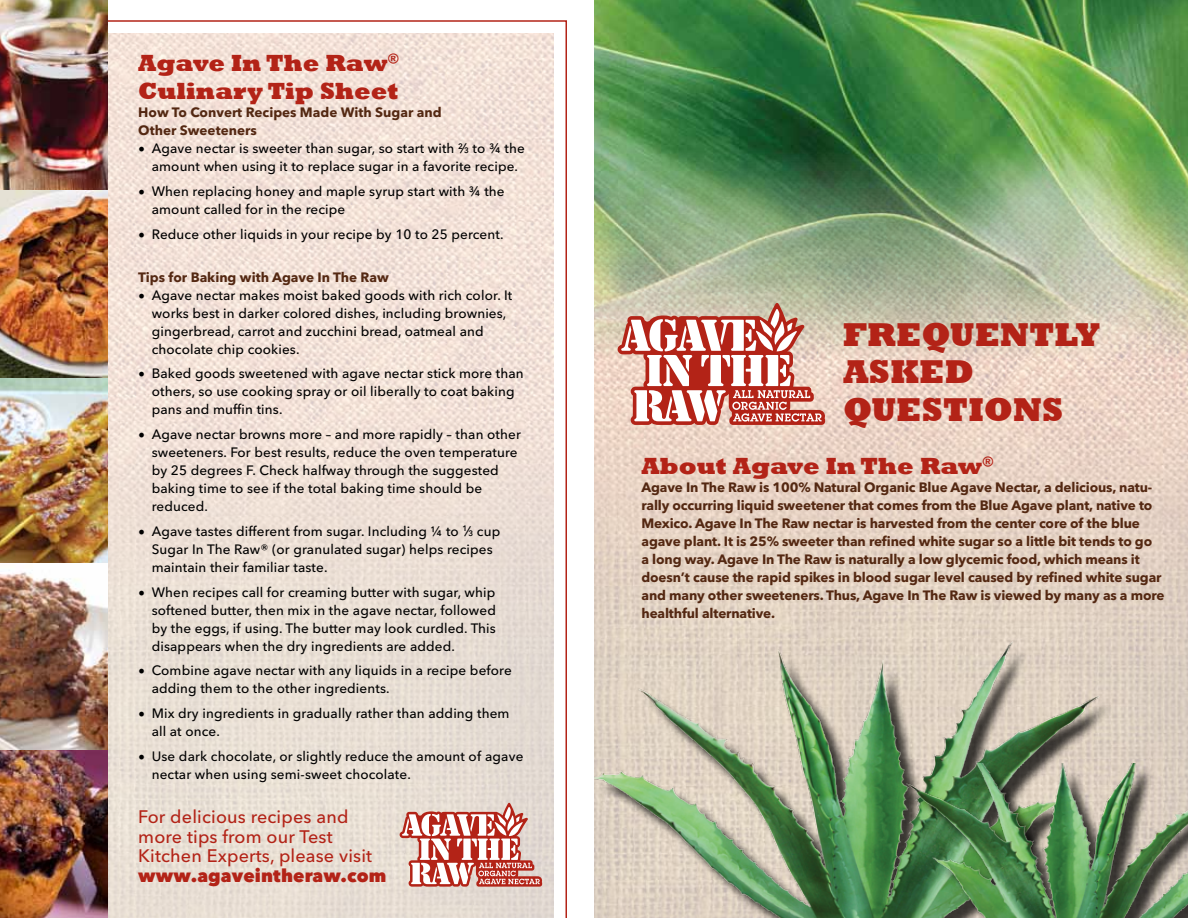
<style>
.page{position:relative;width:1188px;height:918px;background:#fff}
.page>*{position:absolute;margin:0;border:0;box-sizing:border-box;transform-origin:0 0}
.t1{font:800 33.9px/37.3px "Rockwell";color:#b32317}
.t2{font:800 24px/28.8px "Rockwell";color:#b32317}
.t3{font:500 18px/19.5px "Avenir Next LT Pro";letter-spacing:.01em;color:#b32317}
.t4{font:800 18px "Avenir Next LT Pro";letter-spacing:.01em;color:#b32317}
.t5{font:500 13.5px/18px "Avenir Next LT Pro";letter-spacing:.01em;color:#000}
.t6{font:700 13.5px/18px "Avenir Next LT Pro";letter-spacing:-.01em;color:#542812}
.s1{font-family:"Minion Pro";font-weight:400;font-size:18px}
.s2{font-weight:600;font-size:7.8px}
</style>
<div class="page">
<img style="left:594px;top:357px;width:594px;height:406px">
<img style="left:594px;top:0;width:594px;height:357px">
<svg style="left:108px;top:20px;width:459px;height:898px"></svg>
<img style="left:108px;top:34px;width:446px;height:884px">
<img style="left:0;top:0;width:108px;height:191px">
<img style="left:0;top:377px;width:108px;height:186px">
<img style="left:0;top:750px;width:108px;height:168px">
<img style="left:0;top:191px;width:108px;height:186px">
<img style="left:0;top:570px;width:108px;height:180px">
<svg style="left:400px;top:803px;width:142px;height:84px"></svg>
<img style="left:594px;top:619px;width:514px;height:299px">
<img style="left:900px;top:763px;width:288px;height:155px">
<svg style="left:618px;top:303px;width:207px;height:122px"></svg>
<h2 class="t2" style="left:138px;top:49px;width:262px">Agave In The Raw<sup>®<br></sup>Culinary Tip Sheet</h2>
<p class="t6" style="left:138px;top:104px;width:305px">How To Convert Recipes Made With Sugar and<br>Other Sweeteners</p>
<p class="t5" style="left:138px;top:140px;width:388px;text-align:center"><span class="s1">•</span> Agave nectar is sweeter than sugar, so start with <sup>2</sup>⁄<span class="s2">3</span> to ¾ the amount when using it to replace sugar in a favorite recipe.</p>
<p class="t5" style="left:152px;top:182px;width:354px;text-indent:-14px"><span class="s1">•</span> When replacing honey and maple syrup start with ¾ the amount called for in the recipe</p>
<p class="t5" style="left:138px;top:225px;width:367px"><span class="s1">•</span> Reduce other liquids in your recipe by 10 to 25 percent.</p>
<p class="t6" style="left:138px;top:268px;width:252px">Tips for Baking with Agave In The Raw</p>
<p class="t5" style="left:152px;top:286px;width:362px;text-indent:-14px"><span class="s1">•</span> Agave nectar makes moist baked goods with rich color. It works best in darker colored dishes, including brownies, gingerbread, carrot and zucchini bread, oatmeal and chocolate chip cookies.</p>
<p class="t5" style="left:152px;top:365px;width:373px;text-indent:-14px"><span class="s1">•</span> Baked goods sweetened with agave nectar stick more than others, so use cooking spray or oil liberally to coat baking pans and muffin tins.</p>
<p class="t5" style="left:152px;top:425px;width:371px;text-indent:-14px"><span class="s1">•</span> Agave nectar browns more – and more rapidly – than other sweeteners. For best results, reduce the oven temperature by 25 degrees F. Check halfway through the suggested baking time to see if the total baking time should be reduced.</p>
<p class="t5" style="left:152px;top:522px;width:350px;text-indent:-13px"><span class="s1">•</span> Agave tastes different from sugar. Including ¼ to <sup>1</sup>⁄<span class="s2">3</span> cup<br>Sugar In The Raw® (or granulated sugar) helps recipes maintain their familiar taste.</p>
<p class="t5" style="left:152px;top:583px;width:346px;text-align:justify;text-indent:-14px"><span class="s1">•</span> When recipes call for creaming butter with sugar, whip softened butter, then mix in the agave nectar, followed by the eggs, if using. The butter may look curdled. This disappears when the dry ingredients are added.</p>
<p class="t5" style="left:152px;top:662px;width:362px;text-indent:-14px"><span class="s1">•</span> Combine agave nectar with any liquids in a recipe before adding them to the other ingredients.</p>
<p class="t5" style="left:152px;top:704px;width:359px;text-indent:-14px"><span class="s1">•</span> Mix dry ingredients in gradually rather than adding them all at once.</p>
<p class="t5" style="left:152px;top:747px;width:373px;text-indent:-14px"><span class="s1">•</span> Use dark chocolate, or slightly reduce the amount of agave nectar when using semi-sweet chocolate.</p>
<h3 class="t3" style="left:138px;top:807px;width:235px">For delicious recipes and more tips from our Test<br>Kitchen Experts, please visit</h3>
<h3 class="t4" style="left:138px;top:864px;width:250px">www.agaveintheraw.com</h3>
<h1 class="t1" style="left:843px;top:317px;width:259px">FREQUENTLY<br>ASKED<br>QUESTIONS</h1>
<h2 class="t2" style="left:642px;top:452px;width:354px">About Agave In The Raw<sup>®</sup></h2>
<p class="t6" style="left:642px;top:479px;width:524px">Agave In The Raw is 100% Natural Organic Blue Agave Nectar, a delicious, natu&shy;rally occurring liquid sweetener that comes from the Blue Agave plant, native to Mexico. Agave In The Raw nectar is harvested from the center core of the blue agave plant. It is 25% sweeter than refined white sugar so a little bit tends to go<br>a long way. Agave In The Raw is naturally a low glycemic food, which means it doesn’t cause the rapid spikes in blood sugar level caused by refined white sugar and many other sweeteners. Thus, Agave In The Raw is viewed by many as a more healthful alternative.</p>
</div>
